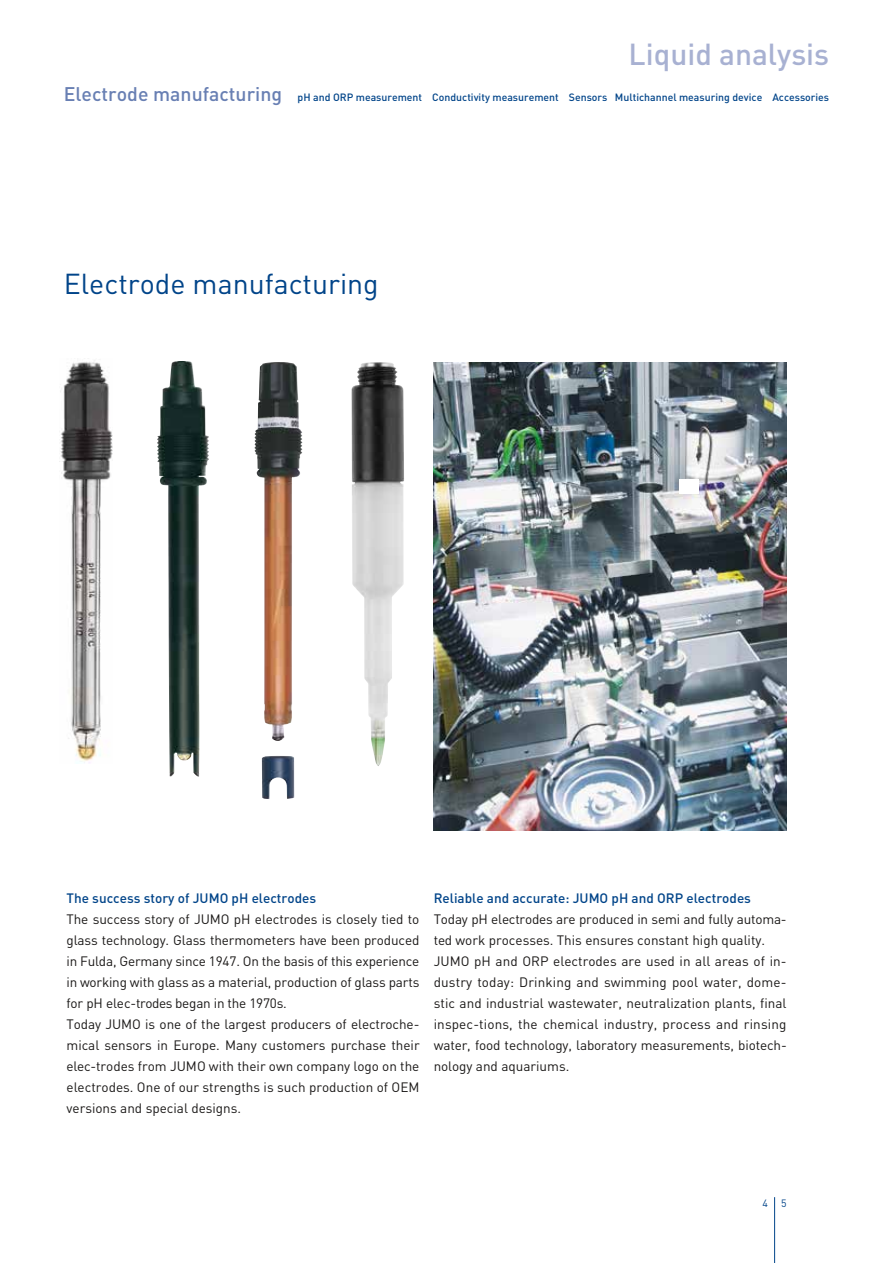
<style>
.page{position:relative;width:893px;height:1263px;background:#fff}
.page>*{position:absolute;margin:0;border:0;box-sizing:border-box;transform-origin:0 0}
.t1{font:500 30px "DIN Pro";color:#a8b1d2}
.t2{font:28.5px "DIN Pro";color:#004489}
.t3{font:500 19.5px "DIN Pro";color:#687fb3}
.t4{font:13.5px/21px "DIN Pro";letter-spacing:-.005em;color:#1a1817}
.t5{font:500 13.5px "DIN Pro";color:#004489}
.t6{font:500 10.5px "DIN Pro";color:#004489}
.t7{font:10.5px "DIN Pro";color:#004489}
</style>
<div class="page">
<hr style="left:774px;top:1197px;width:1px;height:66px;background:#004489">
<img style="left:352px;top:362px;width:52px;height:404px">
<img style="left:157px;top:361px;width:52px;height:416px">
<img style="left:254px;top:362px;width:49px;height:437px">
<img style="left:434px;top:363px;width:353px;height:467px">
<div style="left:679px;top:479px;width:19px;height:14px;background:#fff"></div>
<img style="left:60px;top:360px;width:53px;height:403px">
<h1 class="t1" style="left:629px;top:30px;width:202px">Liquid analysis</h1>
<h3 class="t3" style="left:64px;top:78px;width:220px">Electrode manufacturing</h3>
<p class="t6" style="left:298px;top:88px;width:533px">pH and ORP measurement Conductivity measurement Sensors Multichannel measuring device Accessories</p>
<h2 class="t2" style="left:64px;top:261px;width:316px">Electrode manufacturing</h2>
<p class="t5" style="left:67px;top:887px;width:251px">The success story of JUMO pH electrodes</p>
<p class="t4" style="left:67px;top:907px;width:355px">The success story of JUMO pH electrodes is closely tied to glass technology. Glass thermometers have been produced in Fulda, Germany since 1947. On the basis of this experience in working with glass as a material, production of glass parts for pH elec-trodes began in the 1970s.<br>Today JUMO is one of the largest producers of electroche&shy;mical sensors in Europe. Many customers purchase their elec-trodes from JUMO with their own company logo on the electrodes. One of our strengths is such production of OEM versions and special designs.</p>
<p class="t5" style="left:434px;top:887px;width:319px">Reliable and accurate: JUMO pH and ORP electrodes</p>
<p class="t4" style="left:434px;top:907px;width:355px">Today pH electrodes are produced in semi and fully automa&shy;ted work processes. This ensures constant high quality.<br>JUMO pH and ORP electrodes are used in all areas of in&shy;dustry today: Drinking and swimming pool water, dome&shy;stic and industrial wastewater, neutralization plants, final inspec-tions, the chemical industry, process and rinsing water, food technology, laboratory measurements, biotech&shy;nology and aquariums.</p>
<p class="t7" style="left:763px;top:1195px;width:26px">4 5</p>
</div>
